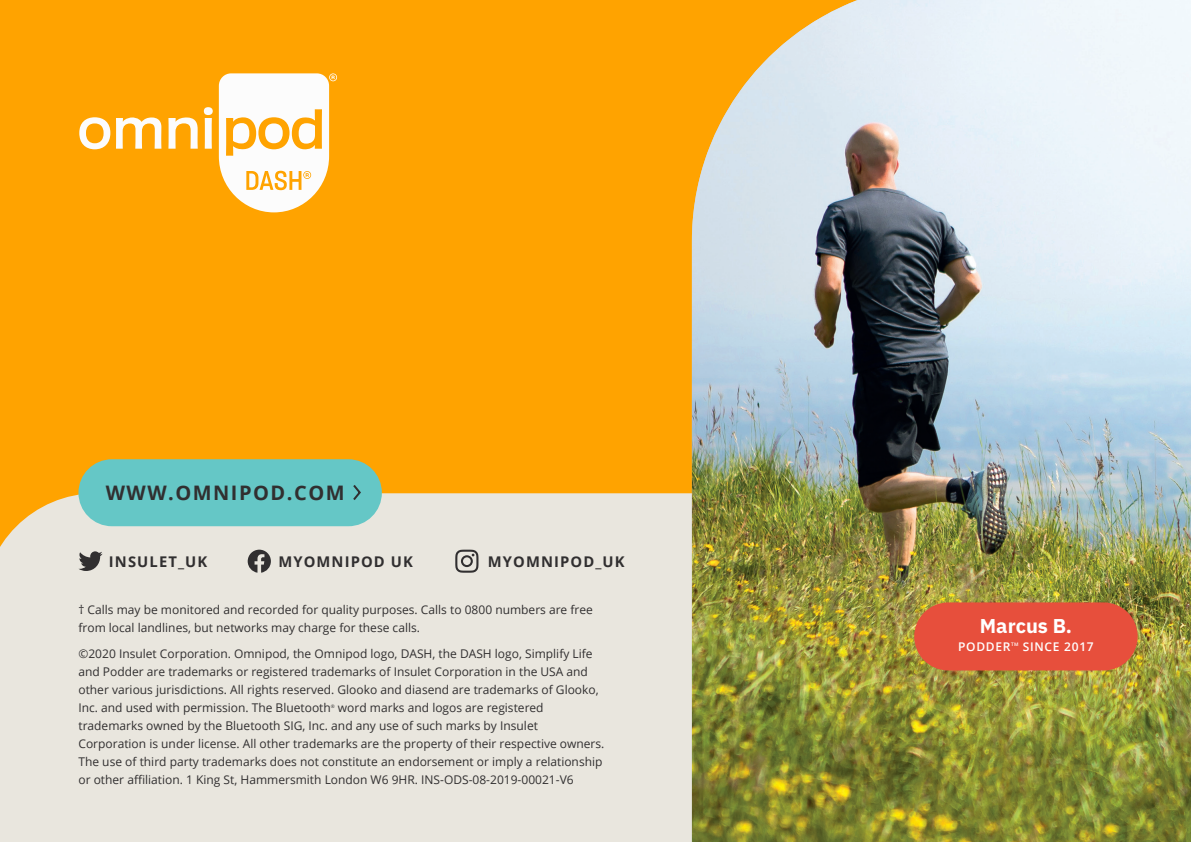
<style>
.page{position:relative;width:1191px;height:842px;background:#ffa300}
.page>*{position:absolute;margin:0;border:0;box-sizing:border-box;transform-origin:0 0}
.t1{font:700 20px "Open Sans";letter-spacing:.075em;color:#312f30}
.Text_9_11_Gray_Inden{font:700 20px "IBM Plex Sans";color:#fff}
.t2{font:700 14.8px "Open Sans";letter-spacing:.075em;color:#312f30}
.Text_11_14{font:12px/18px "Open Sans";color:#312f30}
.Text_9_11_Gray_Inden-2{font:600 12px "Open Sans";letter-spacing:.06em;color:#fff}
.Text_9_11_Gray_Inden-3{font:600 4.8px "Open Sans";color:#fff}
.Text_11_14-2{font:4.8px "Open Sans";color:#312f30}
</style>
<div class="page">
<div style="left:0;top:493px;width:692px;height:349px;background:#e9e6de"></div>
<img style="left:692px;top:0;width:499px;height:842px">
<div style="left:914px;top:602px;width:223px;height:68px;background:#e74f3c;border-radius:34px"></div>
<div style="left:204px;top:107px;width:9px;height:8px;background:#fcfcfc;border-radius:50%"></div>
<svg style="left:168px;top:117px;width:30px;height:32px"></svg>
<svg style="left:79px;top:117px;width:31px;height:32px"></svg>
<svg style="left:205px;top:118px;width:7px;height:31px"></svg>
<svg style="left:116px;top:117px;width:45px;height:32px"></svg>
<svg style="left:219px;top:73px;width:118px;height:139px"></svg>
<div style="left:265px;top:123px;width:18px;height:20px;background:#fcfcfc;border-radius:50%"></div>
<svg style="left:78px;top:551px;width:25px;height:20px"></svg>
<svg style="left:248px;top:550px;width:23px;height:23px"></svg>
<svg style="left:455px;top:550px;width:23px;height:23px"></svg>
<div style="left:78px;top:459px;width:304px;height:67px;background:#65c7c6;border-radius:33px"></div>
<svg style="left:353px;top:485px;width:8px;height:15px"></svg>
<p class="t1" style="left:106px;top:478px;width:240px">WWW.OMNIPOD.COM</p>
<p class="t2" style="left:109px;top:551px;width:100px">INSULET_UK</p>
<p class="t2" style="left:278px;top:551px;width:136px">MYOMNIPOD UK</p>
<p class="t2" style="left:488px;top:551px;width:138px">MYOMNIPOD_UK</p>
<p class="Text_11_14" style="left:78px;top:600px;width:516px">† Calls may be monitored and recorded for quality purposes. Calls to 0800 numbers are free from local landlines, but networks may charge for these calls.</p>
<p class="Text_11_14" style="left:78px;top:645px;width:522px">©2020 Insulet Corporation. Omnipod, the Omnipod logo, DASH, the DASH logo, Simplify Life and Podder are trademarks or registered trademarks of Insulet Corporation in the USA and other various jurisdictions. All rights reserved. Glooko and diasend are trademarks of Glooko, Inc. and used with permission. The Bluetooth</p>
<p class="Text_11_14" style="left:78px;top:699px;width:527px;text-indent:259px">word marks and logos are registered trademarks owned by the Bluetooth SIG, Inc. and any use of such marks by Insulet Corporation is under license. All other trademarks are the property of their respective owners.<br>The use of third party trademarks does not constitute an endorsement or imply a relationship or other affiliation. 1 King St, Hammersmith London W6 9HR. INS-ODS-08-2019-00021-V6</p>
<p class="Text_11_14-2" style="left:331px;top:702px;width:5px">®</p>
<p class="Text_9_11_Gray_Inden" style="left:980px;top:609px;width:94px">Marcus B.</p>
<p class="Text_9_11_Gray_Inden-2" style="left:958px;top:638px;width:54px">PODDER</p>
<p class="Text_9_11_Gray_Inden-3" style="left:1011px;top:641px;width:9px">TM</p>
<p class="Text_9_11_Gray_Inden-2" style="left:1022px;top:638px;width:72px">SINCE 2017</p>
</div>
